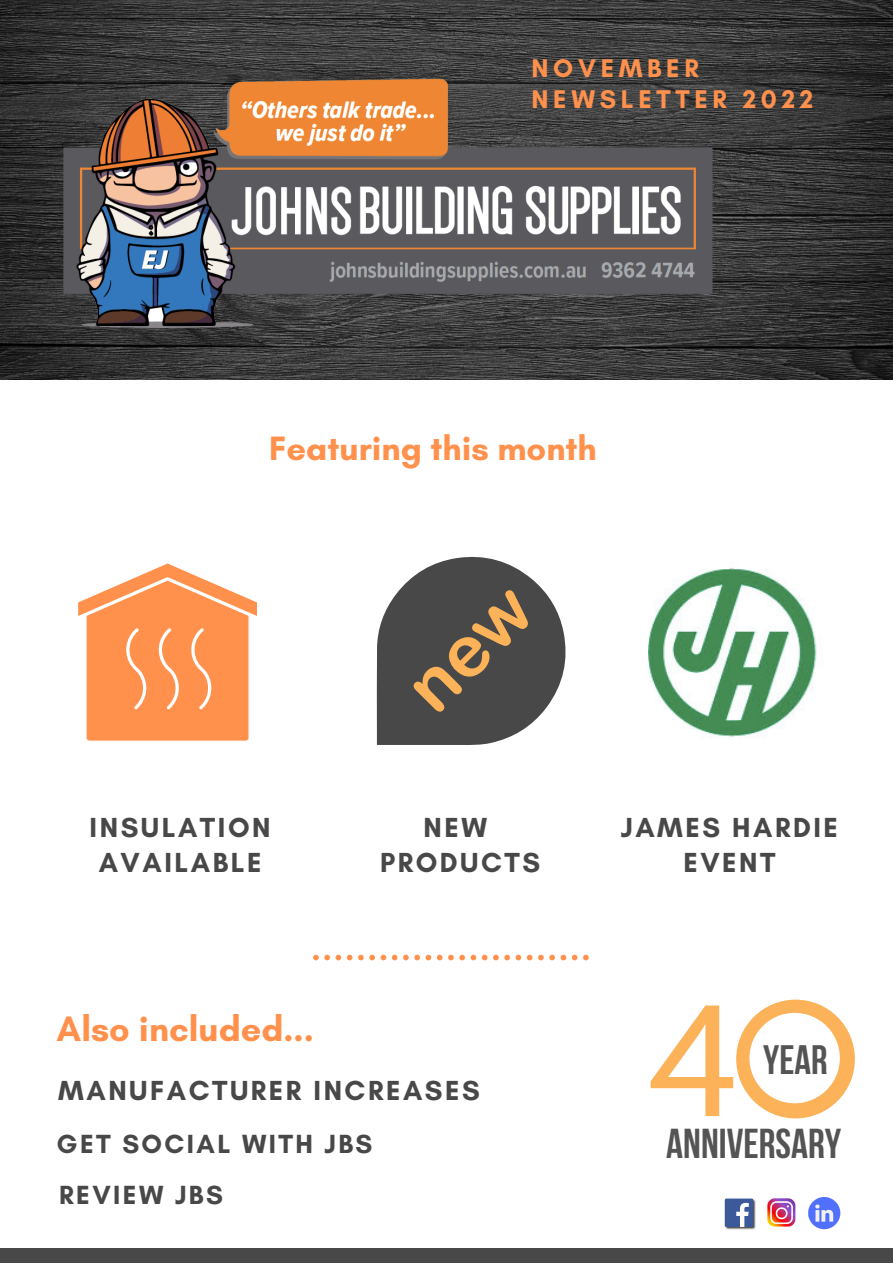
<style>
.page{position:relative;width:893px;height:1264px;background:#fff}
.page>*{position:absolute;margin:0;border:0;box-sizing:border-box;transform-origin:0 0}
.t1{font:160.2px "Aileron";color:#fcb258}
.t2{font:700 41.7px "Bebas Neue";color:#545454}
.t3{font:700 40.95px "Bebas Neue";color:#545454}
.t4{font:700 36px "Glacial Indifference";color:#ff914d}
.t5{font:700 34.5px "Glacial Indifference";color:#ff914d}
.t6{font:700 28.05px/34.8px "Glacial Indifference";letter-spacing:.09em;color:#484848;text-align:center}
.t7{font:700 26.7px "Glacial Indifference";letter-spacing:.09em;color:#484848}
.t8{font:700 26.1px/30.3px "Glacial Indifference";letter-spacing:.18em;color:#ff914d}
</style>
<div class="page">
<img style="left:0;top:0;width:892px;height:379px">
<div style="left:0;top:1248px;width:892px;height:14px;background:#484848"></div>
<img style="left:43px;top:37px;width:686px;height:302px">
<svg style="left:736px;top:999px;width:118px;height:119px"></svg>
<div style="left:749px;top:1012px;width:90px;height:91px;background:#fff;border-radius:50%"></div>
<svg style="left:313px;top:954px;width:275px;height:6px"></svg>
<img style="left:724px;top:1198px;width:32px;height:32px">
<img style="left:767px;top:1198px;width:29px;height:29px">
<img style="left:808px;top:1197px;width:33px;height:33px">
<img style="left:649px;top:567px;width:168px;height:172px">
<svg style="left:78px;top:563px;width:179px;height:177px"></svg>
<svg style="left:377px;top:556px;width:189px;height:189px"></svg>
<p class="t8" style="left:531px;top:53px;width:283px">NOVEMBER<br>NEWSLETTER 2022</p>
<p class="t5" style="left:269px;top:427px;width:329px">Featuring this month</p>
<p class="t6" style="left:90px;top:810px;width:182px">INSULATION<br>AVAILABLE</p>
<p class="t4" style="left:57px;top:1007px;width:258px">Also included...</p>
<p class="t6" style="left:380px;top:810px;width:162px">NEW<br>PRODUCTS</p>
<p class="t6" style="left:58px;top:1072px;width:423px">MANUFACTURER INCREASES</p>
<p class="t7" style="left:57px;top:1127px;width:317px">GET SOCIAL WITH JBS</p>
<p class="t7" style="left:59px;top:1178px;width:165px">REVIEW JBS</p>
<p class="t6" style="left:620px;top:810px;width:219px">JAMES HARDIE<br>EVENT</p>
<h1 class="t1" style="left:645px;top:960px;width:94px">4</h1>
<h3 class="t3" style="left:763px;top:1042px;width:66px">YEAR</h3>
<h2 class="t2" style="left:666px;top:1127px;width:176px">ANNIVERSARY</h2>
</div>
